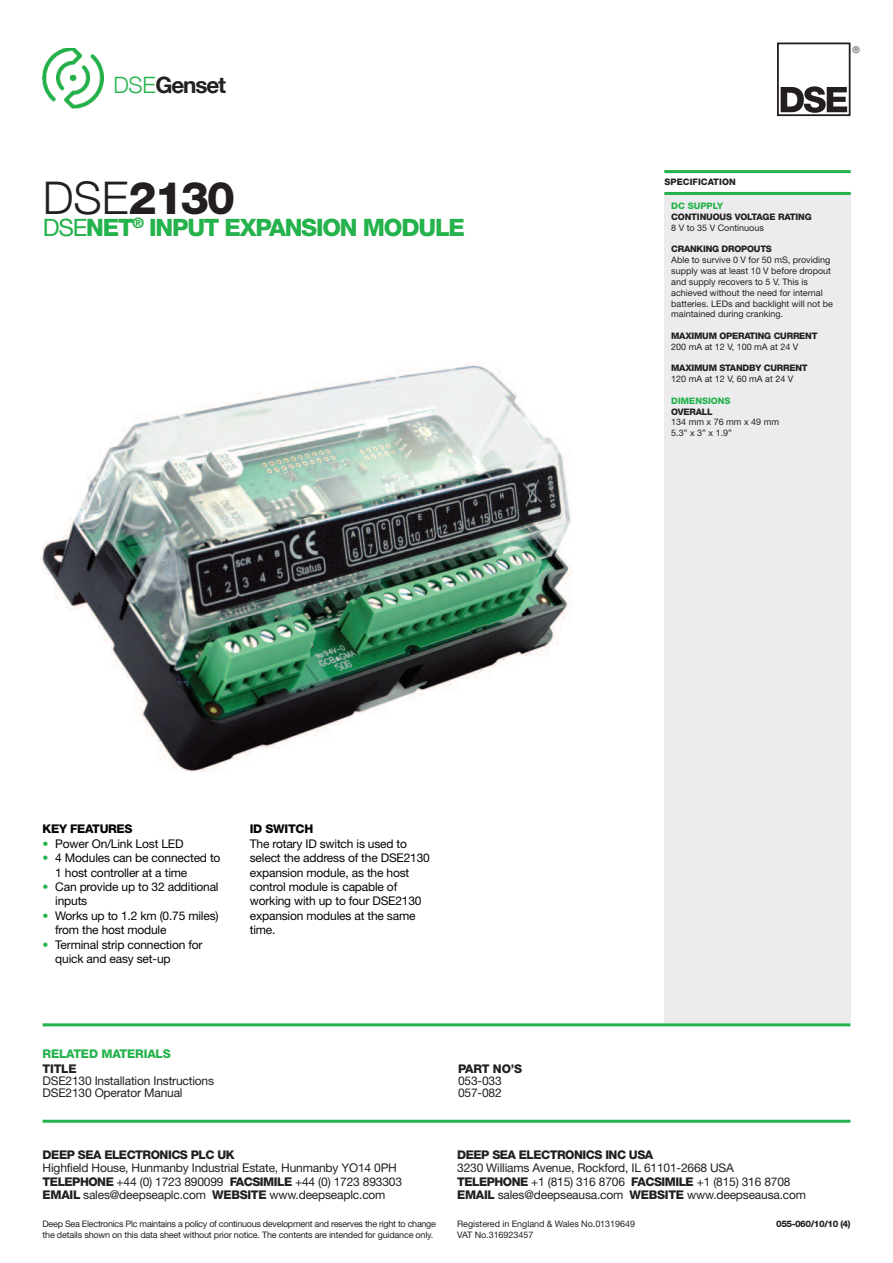
<style>
.page{position:relative;width:893px;height:1263px;background:#fff}
.page>*{position:absolute;margin:0;border:0;box-sizing:border-box;transform-origin:0 0}
.t1{font:800 45px "Helvetica Neue";color:#231f20}
.t2{font:800 24px "Helvetica Neue";letter-spacing:-.05em;color:#23b24b}
.t3{font:700 22.5px "Helvetica Neue";letter-spacing:-.05em;color:#231f20}
.t4{font:12px/13.5px "Helvetica Neue";letter-spacing:-.015em;color:#231f20}
.t5{font:12px/14.4px "Helvetica Neue";letter-spacing:-.015em;color:#040503}
.t6{font:800 12px "Helvetica Neue";letter-spacing:-.04em;color:#231f20}
.t7{font:800 12px "Helvetica Neue";letter-spacing:-.025em;color:#040503}
.t8{font:800 12px "Helvetica Neue";letter-spacing:-.015em;color:#23b24b}
.t9{font:300 9.15px "Helvetica Neue";color:#231f20}
.t10{font:9px/10.8px "Helvetica Neue";letter-spacing:-.005em;color:#231f20}
.t11{font:9px/10.8px "Helvetica Neue";letter-spacing:-.03em;color:#231f20}
.t12{font:800 9px "Helvetica Neue";letter-spacing:-.025em;color:#231f20}
.t13{font:800 9px "Helvetica Neue";color:#23b24b}
.t14{font:800 9px "Helvetica Neue";letter-spacing:-.05em;color:#231f20}
.t15{font:800 9px "Helvetica Neue";color:#231f20}
.s1{font-weight:300;color:#23b24b}
.s2{font-weight:300}
.s3{font-weight:400}
.s4{font-weight:800;color:#23b24b}
.s5{color:#23b24b}
.s6{font-weight:800}
</style>
<div class="page">
<div style="left:665px;top:193px;width:186px;height:830px;background:#ececee"></div>
<hr style="left:664px;top:170px;width:187px;height:3px;background:#23b24b">
<hr style="left:664px;top:192px;width:187px;height:3px;background:#23b24b">
<hr style="left:43px;top:1120px;width:807px;height:3px;background:#23b24b">
<hr style="left:43px;top:1023px;width:807px;height:3px;background:#23b24b">
<img style="left:43px;top:48px;width:60px;height:61px">
<div style="left:777px;top:43px;width:73px;height:73px;border:2px solid #231f20"></div>
<svg style="left:781px;top:86px;width:66px;height:27px"></svg>
<img style="left:43px;top:364px;width:530px;height:408px">
<h3 class="t3" style="left:114px;top:71px;width:114px"><span class="s1">DSE</span>Genset</h3>
<h1 class="t1" style="left:43px;top:181px;width:194px"><span class="s2">DSE</span>2130</h1>
<h2 class="t2" style="left:43px;top:219px;width:424px"><span class="s3">DSE</span>NET<sup>®</sup> INPUT EXPANSION MODULE</h2>
<p class="t9" style="left:852px;top:44px;width:9px">®</p>
<p class="t15" style="left:665px;top:179px;width:73px">SPECIFICATION</p>
<p class="t13" style="left:671px;top:203px;width:53px">DC SUPPLY</p>
<p class="t12" style="left:671px;top:214px;width:142px">CONTINUOUS VOLTAGE RATING</p>
<p class="t10" style="left:671px;top:223px;width:94px">8 V to 35 V Continuous</p>
<p class="t12" style="left:671px;top:246px;width:102px">CRANKING DROPOUTS</p>
<p class="t10" style="left:671px;top:256px;width:163px">Able to survive 0 V for 50 mS, providing supply was at least 10 V before dropout and supply recovers to 5 V. This is achieved without the need for internal batteries. LEDs and backlight will not be maintained during cranking.</p>
<p class="t12" style="left:671px;top:332px;width:148px">MAXIMUM OPERATING CURRENT</p>
<p class="t10" style="left:671px;top:342px;width:129px">200 mA at 12 V, 100 mA at 24 V</p>
<p class="t12" style="left:671px;top:365px;width:138px">MAXIMUM STANDBY CURRENT</p>
<p class="t10" style="left:671px;top:374px;width:124px">120 mA at 12 V, 60 mA at 24 V</p>
<p class="t13" style="left:671px;top:397px;width:61px">DIMENSIONS</p>
<p class="t12" style="left:671px;top:408px;width:43px">OVERALL</p>
<p class="t10" style="left:671px;top:418px;width:109px">134 mm x 76 mm x 49 mm<br>5.3” x 3” x 1.9”</p>
<p class="t7" style="left:43px;top:825px;width:92px">KEY FEATURES</p>
<p class="t5" style="left:43px;top:837px;width:143px"><span class="s4">•</span> Power On/Link Lost LED</p>
<p class="t5" style="left:55px;top:852px;width:167px;text-indent:-13px"><span class="s4">•</span> 4 Modules can be connected to<br>1 host controller at a time</p>
<p class="t5" style="left:55px;top:881px;width:165px;text-indent:-13px"><span class="s4">•</span> Can provide up to 32 additional inputs</p>
<p class="t5" style="left:55px;top:909px;width:165px;text-indent:-13px"><span class="s4">•</span> Works up to 1.2 km (0.75 miles) from the host module</p>
<p class="t5" style="left:55px;top:938px;width:149px;text-indent:-13px"><span class="s5">•</span> Terminal strip connection for quick and easy set-up</p>
<p class="t7" style="left:250px;top:825px;width:65px">ID SWITCH</p>
<p class="t5" style="left:250px;top:837px;width:182px">The rotary ID switch is used to select the address of the DSE2130 expansion module, as the host control module is capable of working with up to four DSE2130 expansion modules at the same time.</p>
<p class="t8" style="left:43px;top:1049px;width:130px">RELATED MATERIALS</p>
<p class="t6" style="left:43px;top:1064px;width:36px">TITLE</p>
<p class="t6" style="left:458px;top:1064px;width:66px">PART NO’S</p>
<p class="t4" style="left:43px;top:1075px;width:173px">DSE2130 Installation Instructions</p>
<p class="t4" style="left:458px;top:1075px;width:45px">053-033</p>
<p class="t4" style="left:43px;top:1087px;width:142px">DSE2130 Operator Manual</p>
<p class="t4" style="left:458px;top:1087px;width:45px">057-082</p>
<p class="t6" style="left:43px;top:1150px;width:193px">DEEP SEA ELECTRONICS PLC UK</p>
<p class="t4" style="left:43px;top:1162px;width:361px">Highfield House, Hunmanby Industrial Estate, Hunmanby YO14 0PH<br><span class="s6">TELEPHONE</span> +44 (0) 1723 890099 <span class="s6">FACSIMILE</span> +44 (0) 1723 893303<br><span class="s6">EMAIL</span> sales@deepseaplc.com <span class="s6">WEBSITE</span> www.deepseaplc.com</p>
<p class="t11" style="left:43px;top:1219px;width:395px">Deep Sea Electronics Plc maintains a policy of continuous development and reserves the right to change the details shown on this data sheet without prior notice. The contents are intended for guidance only.</p>
<p class="t6" style="left:457px;top:1150px;width:198px">DEEP SEA ELECTRONICS INC USA</p>
<p class="t4" style="left:457px;top:1162px;width:350px">3230 Williams Avenue, Rockford, IL 61101-2668 USA<br><span class="s6">TELEPHONE</span> +1 (815) 316 8706 <span class="s6">FACSIMILE</span> +1 (815) 316 8708<br><span class="s6">EMAIL</span> sales@deepseausa.com <span class="s6">WEBSITE</span> www.deepseausa.com</p>
<p class="t14" style="left:776px;top:1220px;width:76px">055-060/10/10 (4)</p>
<p class="t10" style="left:457px;top:1219px;width:179px">Registered in England &amp; Wales No.01319649<br>VAT No.316923457</p>
</div>
